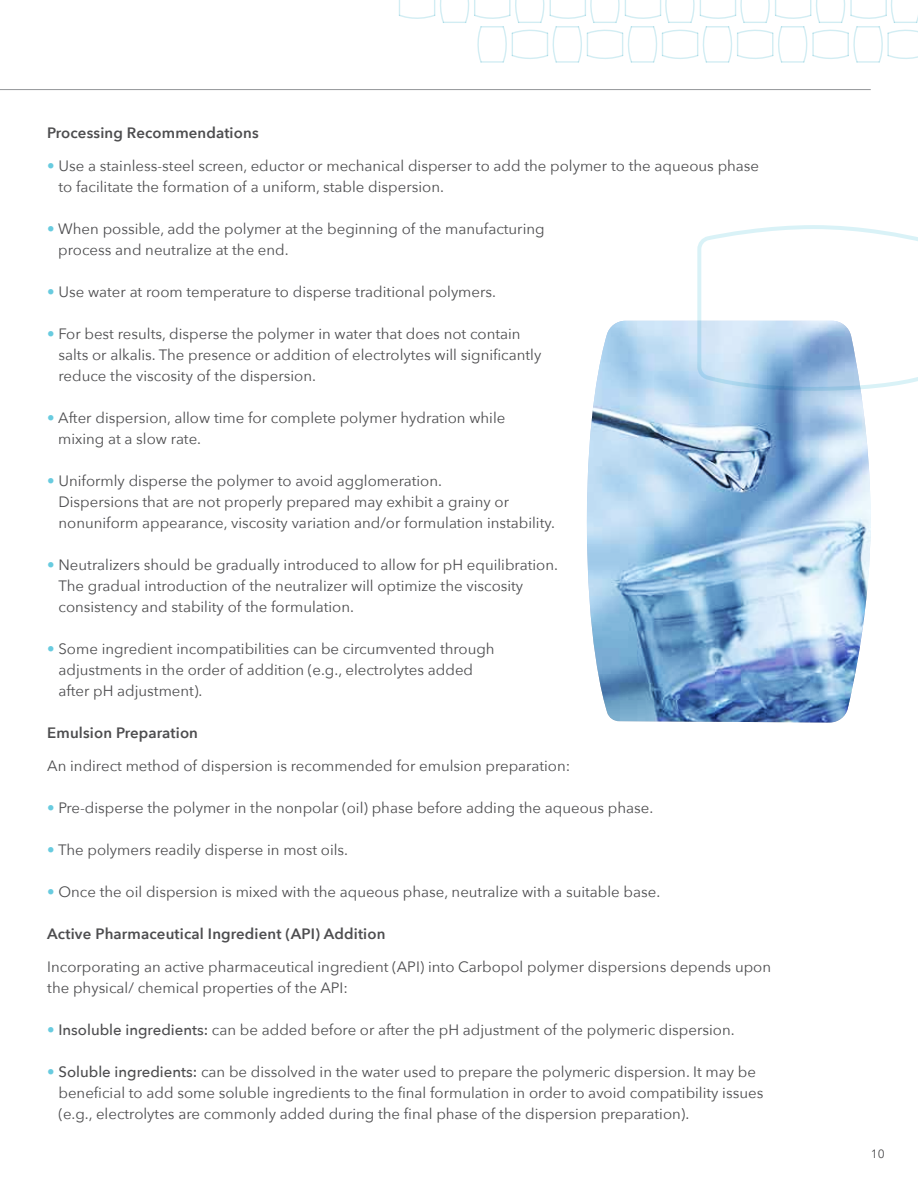
<style>
.page{position:relative;width:918px;height:1188px;background:#fff}
.page>*{position:absolute;margin:0;border:0;box-sizing:border-box;transform-origin:0 0}
.t1{font:15px/21px "Avenir Next";color:#4d4d4f}
.t2{font:600 15px "Avenir Next";letter-spacing:.01em;color:#4d4d4f}
.t3{font:12px "Avenir Next";color:#4d4d4f}
.s1{color:#68cbdf}
.s2{font-weight:500}
</style>
<div class="page">
<img style="left:587px;top:321px;width:284px;height:402px">
<svg style="left:696px;top:225px;width:222px;height:167px"></svg>
<hr style="left:0;top:89px;width:871px;height:1px;background:#939598">
<svg style="left:399px;top:0;width:519px;height:63px"></svg>
<p class="t2" style="left:47px;top:120px;width:213px">Processing Recommendations</p>
<p class="t1" style="left:58px;top:155px;width:702px;text-indent:-11px"><span class="s1">•</span> Use a stainless-steel screen, eductor or mechanical disperser to add the polymer to the aqueous phase to facilitate the formation of a uniform, stable dispersion.</p>
<p class="t1" style="left:58px;top:218px;width:488px;text-indent:-11px"><span class="s1">•</span> When possible, add the polymer at the beginning of the manufacturing process and neutralize at the end.</p>
<p class="t1" style="left:47px;top:281px;width:450px"><span class="s1">•</span> Use water at room temperature to disperse traditional polymers.</p>
<p class="t1" style="left:58px;top:323px;width:484px;text-indent:-11px"><span class="s1">•</span> For best results, disperse the polymer in water that does not contain salts or alkalis. The presence or addition of electrolytes will significantly reduce the viscosity of the dispersion.</p>
<p class="t1" style="left:58px;top:407px;width:449px;text-indent:-11px"><span class="s1">•</span> After dispersion, allow time for complete polymer hydration while mixing at a slow rate.</p>
<p class="t1" style="left:58px;top:470px;width:498px;text-indent:-11px"><span class="s1">•</span> Uniformly disperse the polymer to avoid agglomeration.<br>Dispersions that are not properly prepared may exhibit a grainy or nonuniform appearance, viscosity variation and/or formulation instability.</p>
<p class="t1" style="left:58px;top:554px;width:501px;text-indent:-11px"><span class="s1">•</span> Neutralizers should be gradually introduced to allow for pH equilibration.<br>The gradual introduction of the neutralizer will optimize the viscosity consistency and stability of the formulation.</p>
<p class="t1" style="left:58px;top:638px;width:438px;text-indent:-11px"><span class="s1">•</span> Some ingredient incompatibilities can be circumvented through adjustments in the order of addition (e.g., electrolytes added after pH adjustment).</p>
<p class="t2" style="left:47px;top:720px;width:152px">Emulsion Preparation</p>
<p class="t1" style="left:47px;top:755px;width:525px">An indirect method of dispersion is recommended for emulsion preparation:</p>
<p class="t1" style="left:47px;top:797px;width:608px"><span class="s1">•</span> Pre-disperse the polymer in the nonpolar (oil) phase before adding the aqueous phase.</p>
<p class="t1" style="left:47px;top:839px;width:302px"><span class="s1">•</span> The polymers readily disperse in most oils.</p>
<p class="t1" style="left:47px;top:881px;width:615px"><span class="s1">•</span> Once the oil dispersion is mixed with the aqueous phase, neutralize with a suitable base.</p>
<p class="t2" style="left:47px;top:921px;width:340px">Active Pharmaceutical Ingredient (API) Addition</p>
<p class="t1" style="left:47px;top:956px;width:725px">Incorporating an active pharmaceutical ingredient (API) into Carbopol polymer dispersions depends upon the physical/ chemical properties of the API:</p>
<p class="t1" style="left:47px;top:1019px;width:689px"><span class="s1">•</span> <span class="s2">Insoluble ingredients:</span> can be added before or after the pH adjustment of the polymeric dispersion.</p>
<p class="t1" style="left:58px;top:1061px;width:706px;text-indent:-11px"><span class="s1">•</span> <span class="s2">Soluble ingredients:</span> can be dissolved in the water used to prepare the polymeric dispersion. It may be beneficial to add some soluble ingredients to the final formulation in order to avoid compatibility issues (e.g., electrolytes are commonly added during the final phase of the dispersion preparation).</p>
<p class="t3" style="left:871px;top:1143px;width:15px">10</p>
</div>
